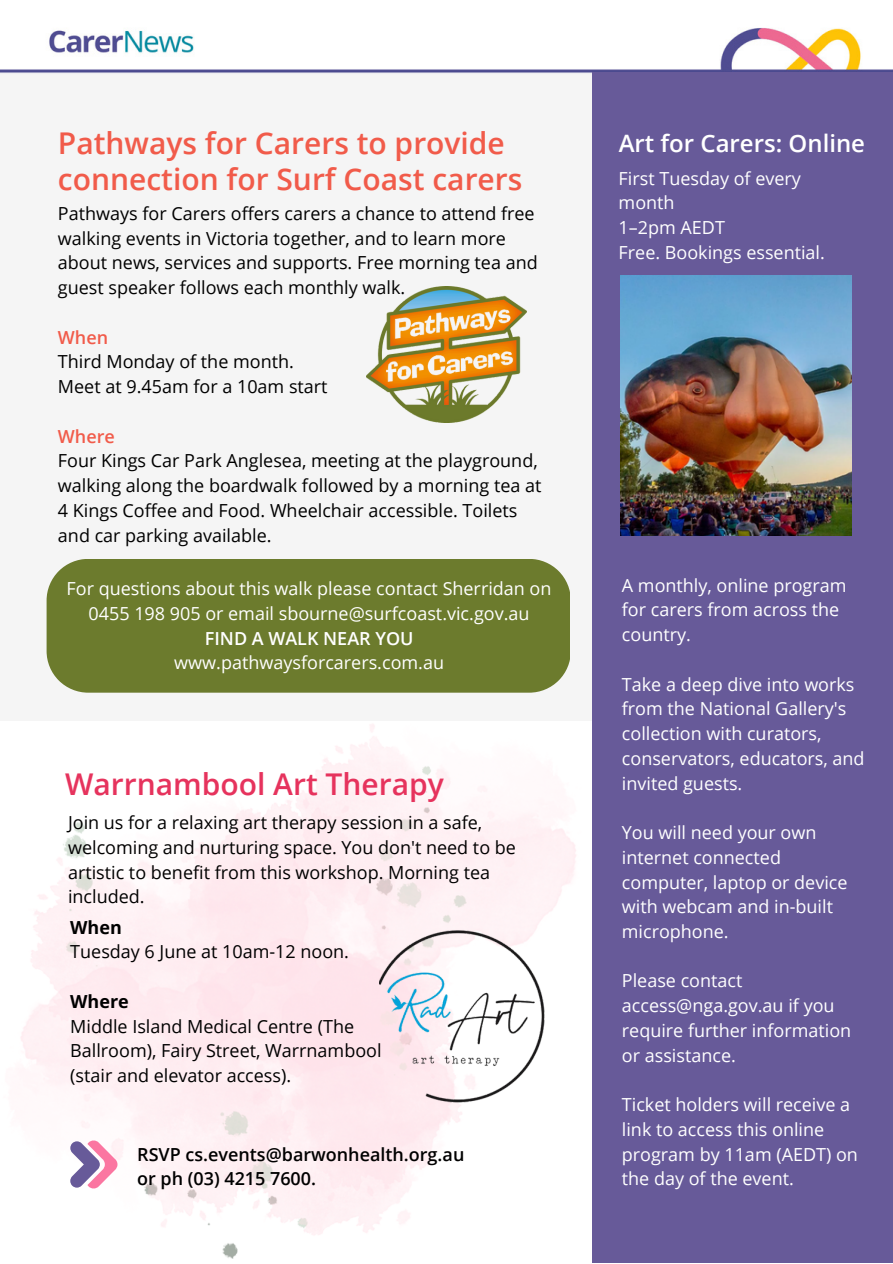
<style>
.page{position:relative;width:893px;height:1264px;background:#fff}
.page>*{position:absolute;margin:0;border:0;box-sizing:border-box;transform-origin:0 0}
.t1{font:600 30px/36px "Open Sans";color:#f15b4a}
.t2{font:600 30px "Open Sans";color:#e6335d}
.t3{font:600 24px "Open Sans";color:#fff}
.t4{font:18px/24.8px "Open Sans";color:#000}
.t5{font:18px/24.8px "Open Sans";color:#fff}
.t6{font:600 18px/24.8px "Open Sans";color:#000}
.t7{font:600 18px "Open Sans";color:#fff}
.t8{font:600 18px "Open Sans";color:#f15b4a}
.t9{font:700 18px "Open Sans";color:#000}
</style>
<div class="page">
<img style="left:0;top:27px;width:892px;height:1232px">
<div style="left:0;top:73px;width:592px;height:648px;background:#f5f5f5"></div>
<div style="left:592px;top:73px;width:300px;height:1189px;background:#675a99"></div>
<img style="left:366px;top:286px;width:160px;height:136px">
<div style="left:47px;top:559px;width:522px;height:133px;background:#6c7b2d"></div>
<img style="left:0;top:722px;width:589px;height:535px">
<img style="left:380px;top:928px;width:167px;height:175px">
<svg style="left:70px;top:1139px;width:47px;height:50px"></svg>
<img style="left:621px;top:276px;width:230px;height:259px">
<h1 class="t1" style="left:58px;top:124px;width:466px">Pathways for Carers to provide connection for Surf Coast carers</h1>
<p class="t4" style="left:58px;top:200px;width:481px">Pathways for Carers offers carers a chance to attend free walking events in Victoria together, and to learn more about news, services and supports. Free morning tea and guest speaker follows each monthly walk.</p>
<p class="t8" style="left:58px;top:324px;width:52px">When</p>
<p class="t4" style="left:58px;top:349px;width:271px">Third Monday of the month.<br>Meet at 9.45am for a 10am start</p>
<p class="t8" style="left:58px;top:423px;width:58px">Where</p>
<p class="t4" style="left:58px;top:448px;width:485px">Four Kings Car Park Anglesea, meeting at the playground, walking along the boardwalk followed by a morning tea at 4 Kings Coffee and Food. Wheelchair accessible. Toilets and car parking available.</p>
<p class="t5" style="left:67px;top:576px;width:486px;text-align:center">For questions about this walk please contact Sherridan on<br>0455 198 905 or email sbourne@surfcoast.vic.gov.au</p>
<p class="t7" style="left:205px;top:625px;width:210px">FIND A WALK NEAR YOU</p>
<p class="t5" style="left:174px;top:650px;width:271px">www.pathwaysforcarers.com.au</p>
<h1 class="t2" style="left:65px;top:763px;width:380px">Warrnambool Art Therapy</h1>
<p class="t4" style="left:68px;top:809px;width:449px">Join us for a relaxing art therapy session in a safe, welcoming and nurturing space. You don't need to be artistic to benefit from this workshop. Morning tea included.</p>
<p class="t9" style="left:70px;top:914px;width:53px">When</p>
<p class="t4" style="left:70px;top:939px;width:280px">Tuesday 6 June at 10am-12 noon.</p>
<p class="t9" style="left:70px;top:988px;width:60px">Where</p>
<p class="t4" style="left:70px;top:1013px;width:313px">Middle Island Medical Centre (The<br>Ballroom), Fairy Street, Warrnambool (stair and elevator access).</p>
<p class="t6" style="left:137px;top:1141px;width:329px">RSVP cs.events@barwonhealth.org.au or ph (03) 4215 7600.</p>
<h2 class="t3" style="left:618px;top:126px;width:248px">Art for Carers: Online</h2>
<p class="t5" style="left:618px;top:165px;width:208px">First Tuesday of every month<br>1–2pm AEDT<br>Free. Bookings essential.</p>
<p class="t5" style="left:622px;top:572px;width:226px">A monthly, online program for carers from across the country.</p>
<p class="t5" style="left:622px;top:671px;width:244px">Take a deep dive into works from the National Gallery's collection with curators, conservators, educators, and invited guests.</p>
<p class="t5" style="left:622px;top:819px;width:227px">You will need your own internet connected computer, laptop or device with webcam and in-built microphone.</p>
<p class="t5" style="left:622px;top:968px;width:231px">Please contact access@nga.gov.au if you require further information or assistance.</p>
<p class="t5" style="left:622px;top:1091px;width:237px">Ticket holders will receive a link to access this online program by 11am (AEDT) on the day of the event.</p>
</div>
